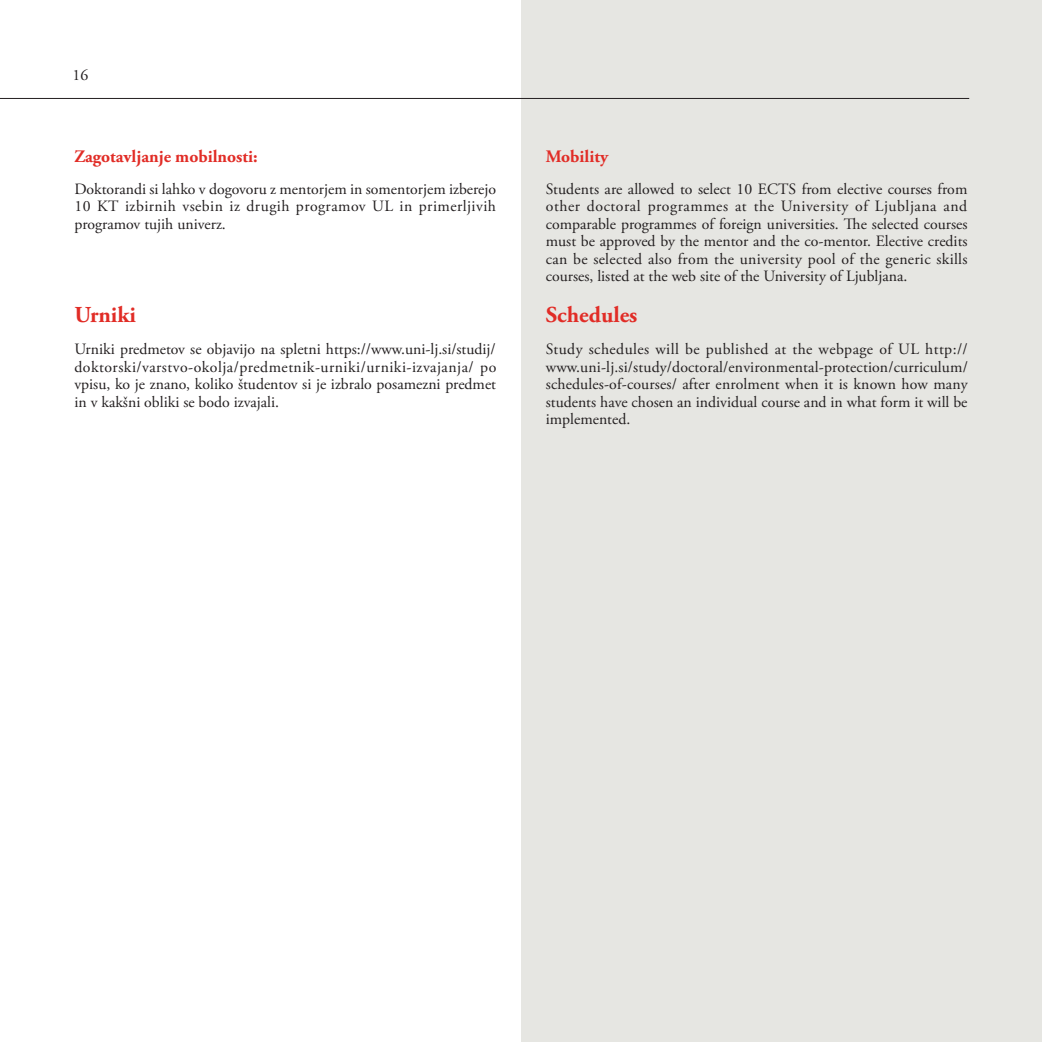
<style>
.page{position:relative;width:1042px;height:1042px;background:#fff}
.page>*{position:absolute;margin:0;border:0;box-sizing:border-box;transform-origin:0 0}
.t1{font:700 22.75px "Adobe Garamond Pro";color:#e12c26}
.t2{font:700 17.5px "Adobe Garamond Pro";color:#e12c26}
.t3{font:15.75px/17.5px "Adobe Garamond Pro";color:#231f20;text-align:justify}
</style>
<div class="page">
<div style="left:521px;top:0;width:521px;height:1042px;background:#e6e6e2"></div>
<hr style="left:0;top:98px;width:969px;height:1px;background:#231f20">
<p class="t3" style="left:72px;top:67px;width:17px">16</p>
<p class="t2" style="left:74px;top:146px;width:185px">Zagotavljanje mobilnosti:</p>
<p class="t3" style="left:74px;top:181px;width:423px">Doktorandi si lahko v dogovoru z mentorjem in somentorjem izberejo 10 KT izbirnih vsebin iz drugih programov UL in primerljivih programov tujih univerz.</p>
<h1 class="t1" style="left:74px;top:301px;width:63px">Urniki</h1>
<p class="t3" style="left:74px;top:341px;width:423px">Urniki predmetov se objavijo na spletni https://www.uni-lj.si/studij/ doktorski/varstvo-okolja/predmetnik-urniki/urniki-izvajanja/ po vpisu, ko je znano, koliko študentov si je izbralo posamezni predmet in v kakšni obliki se bodo izvajali.</p>
<p class="t2" style="left:546px;top:146px;width:64px">Mobility</p>
<p class="t3" style="left:546px;top:181px;width:423px">Students are allowed to select 10 ECTS from elective courses from other doctoral programmes at the University of Ljubljana and comparable programmes of foreign universities. The selected courses must be approved by the mentor and the co-mentor. Elective credits can be selected also from the university pool of the generic skills courses, listed at the web site of the University of Ljubljana.</p>
<h1 class="t1" style="left:546px;top:301px;width:93px">Schedules</h1>
<p class="t3" style="left:546px;top:341px;width:423px">Study schedules will be published at the webpage of UL http:// www.uni-lj.si/study/doctoral/environmental-protection/curriculum/ schedules-of-courses/ after enrolment when it is known how many students have chosen an individual course and in what form it will be implemented.</p>
</div>
